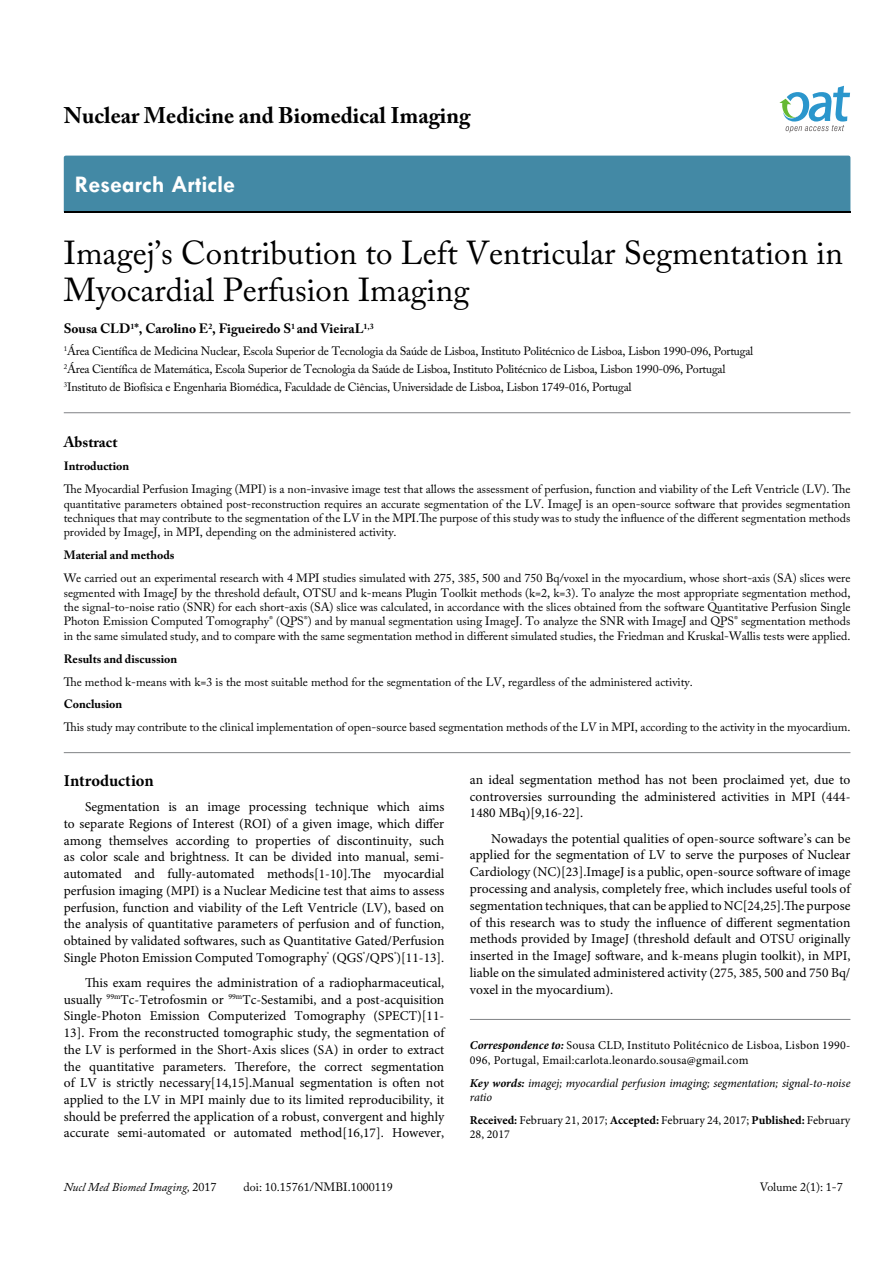
<style>
.page{position:relative;width:893px;height:1263px;background:#fff}
.page>*{position:absolute;margin:0;border:0;box-sizing:border-box;transform-origin:0 0}
.t1{font:33px/37.5px "Adobe Caslon Pro";color:#000}
.t2{font:700 24px "Tw Cen";color:#fff}
.t3{font:700 22.5px "Adobe Caslon Pro";color:#000}
.t4{font:700 16.5px "Minion Pro";letter-spacing:-.005em;color:#000}
.t5{font:700 15px "Adobe Caslon Pro";color:#000}
.t6{font:13.5px/16.8px "Minion Pro";color:#000;text-align:justify}
.t7{font:700 13.5px "Adobe Caslon Pro";color:#000}
.t8{font:12px/14.4px "Adobe Caslon Pro";color:#000;text-align:justify}
.t9{font:12px/18px "Adobe Caslon Pro";letter-spacing:-.02em;color:#000}
.t10{font:12px/14.4px "Minion Pro";letter-spacing:.01em;color:#000}
.t11{font:italic 12px/14.4px "Minion Pro";letter-spacing:-.01em;color:#000}
.t12{font:700 12px "Adobe Caslon Pro";color:#000}
.t13{font:italic 12px "Adobe Caslon Pro";color:#000}
.s1{font-weight:700;font-style:italic}
.s2{font-weight:700}
.s3{font-style:normal}
</style>
<div class="page">
<div style="left:64px;top:156px;width:786px;height:56px;background:#4389a5"></div>
<svg style="left:779px;top:86px;width:71px;height:47px"></svg>
<hr style="left:64px;top:412px;width:786px;height:1px;background:#808285">
<hr style="left:64px;top:752px;width:786px;height:1px;background:#808285">
<hr style="left:470px;top:1019px;width:380px;height:1px;background:#808285">
<h3 class="t3" style="left:64px;top:102px;width:408px">Nuclear Medicine and Biomedical Imaging</h3>
<h2 class="t2" style="left:75px;top:170px;width:162px">Research Article</h2>
<h1 class="t1" style="left:64px;top:234px;width:781px">Imagej’s Contribution to Left Ventricular Segmentation in<br>Myocardial Perfusion Imaging</h1>
<p class="t7" style="left:64px;top:321px;width:311px">Sousa CLD<sup>1</sup>*, Carolino E<sup>2</sup>, Figueiredo S<sup>1</sup> and VieiraL<sup>1,3</sup></p>
<p class="t9" style="left:64px;top:342px;width:691px"><sup>1</sup>Área Científica de Medicina Nuclear, Escola Superior de Tecnologia da Saúde de Lisboa, Instituto Politécnico de Lisboa, Lisbon 1990-096, Portugal<br><sup>2</sup>Área Científica de Matemática, Escola Superior de Tecnologia da Saúde de Lisboa, Instituto Politécnico de Lisboa, Lisbon 1990-096, Portugal<br><sup>3</sup>Instituto de Biofísica e Engenharia Biomédica, Faculdade de Ciências, Universidade de Lisboa, Lisbon 1749-016, Portugal</p>
<p class="t5" style="left:64px;top:433px;width:55px">Abstract</p>
<p class="t12" style="left:64px;top:459px;width:67px">Introduction</p>
<p class="t8" style="left:64px;top:482px;width:788px">The Myocardial Perfusion Imaging (MPI) is a non-invasive image test that allows the assessment of perfusion, function and viability of the Left Ventricle (LV). The quantitative parameters obtained post-reconstruction requires an accurate segmentation of the LV. ImageJ is an open-source software that provides segmentation techniques that may contribute to the segmentation of the LV in the MPI.The purpose of this study was to study the influence of the different segmentation methods provided by ImageJ, in MPI, depending on the administered activity.</p>
<p class="t12" style="left:64px;top:548px;width:112px">Material and methods</p>
<p class="t8" style="left:64px;top:571px;width:788px">We carried out an experimental research with 4 MPI studies simulated with 275, 385, 500 and 750 Bq/voxel in the myocardium, whose short-axis (SA) slices were segmented with ImageJ by the threshold default, OTSU and k-means Plugin Toolkit methods (k=2, k=3). To analyze the most appropriate segmentation method, the signal-to-noise ratio (SNR) for each short-axis (SA) slice was calculated, in accordance with the slices obtained from the software Quantitative Perfusion Single Photon Emission Computed Tomography<sup>®</sup> (QPS<sup>®</sup>) and by manual segmentation using ImageJ. To analyze the SNR with ImageJ and QPS<sup>®</sup> segmentation methods in the same simulated study, and to compare with the same segmentation method in different simulated studies, the Friedman and Kruskal-Wallis tests were applied.</p>
<p class="t12" style="left:64px;top:651px;width:115px">Results and discussion</p>
<p class="t8" style="left:64px;top:674px;width:631px">The method k-means with k=3 is the most suitable method for the segmentation of the LV, regardless of the administered activity.</p>
<p class="t12" style="left:64px;top:697px;width:60px">Conclusion</p>
<p class="t8" style="left:64px;top:720px;width:788px">This study may contribute to the clinical implementation of open-source based segmentation methods of the LV in MPI, according to the activity in the myocardium.</p>
<p class="t4" style="left:64px;top:769px;width:91px">Introduction</p>
<p class="t6" style="left:64px;top:798px;width:382px;text-indent:21px">Segmentation is an image processing technique which aims to separate Regions of Interest (ROI) of a given image, which differ among themselves according to properties of discontinuity, such as color scale and brightness. It can be divided into manual, semi&shy;automated and fully-automated methods[1-10].The myocardial perfusion imaging (MPI) is a Nuclear Medicine test that aims to assess perfusion, function and viability of the Left Ventricle (LV), based on the analysis of quantitative parameters of perfusion and of function, obtained by validated softwares, such as Quantitative Gated/Perfusion Single Photon Emission Computed Tomography<sup>®</sup> (QGS<sup>®</sup>/QPS<sup>®</sup>)[11-13].</p>
<p class="t6" style="left:64px;top:974px;width:382px;text-indent:21px">This exam requires the administration of a radiopharmaceutical, usually <sup>99m</sup>Tc-Tetrofosmin or <sup>99m</sup>Tc-Sestamibi, and a post-acquisition Single-Photon Emission Computerized Tomography (SPECT)[11- 13]. From the reconstructed tomographic study, the segmentation of the LV is performed in the Short-Axis slices (SA) in order to extract the quantitative parameters. Therefore, the correct segmentation of LV is strictly necessary[14,15].Manual segmentation is often not applied to the LV in MPI mainly due to its limited reproducibility, it should be preferred the application of a robust, convergent and highly accurate semi-automated or automated method[16,17]. However,</p>
<p class="t6" style="left:470px;top:771px;width:382px">an ideal segmentation method has not been proclaimed yet, due to controversies surrounding the administered activities in MPI (444- 1480 MBq)[9,16-22].</p>
<p class="t6" style="left:470px;top:830px;width:382px;text-indent:21px">Nowadays the potential qualities of open-source software’s can be applied for the segmentation of LV to serve the purposes of Nuclear Cardiology (NC)[23].ImageJ is a public, open-source software of image processing and analysis, completely free, which includes useful tools of segmentation techniques, that can be applied to NC[24,25].The purpose of this research was to study the influence of different segmentation methods provided by ImageJ (threshold default and OTSU originally inserted in the ImageJ software, and k-means plugin toolkit), in MPI, liable on the simulated administered activity (275, 385, 500 and 750 Bq/ voxel in the myocardium).</p>
<p class="t10" style="left:470px;top:1038px;width:382px"><span class="s1">Correspondence to:</span> Sousa CLD, Instituto Politécnico de Lisboa, Lisbon 1990-<br>096, Portugal, Email:carlota.leonardo.sousa@gmail.com</p>
<p class="t11" style="left:470px;top:1076px;width:382px"><span class="s2">Key words:</span> imagej; myocardial perfusion imaging; segmentation; signal-to-noise ratio</p>
<p class="t10" style="left:470px;top:1113px;width:382px"><span class="s2">Received:</span> February 21, 2017; <span class="s2">Accepted:</span> February 24, 2017; <span class="s2">Published:</span> February<br>28, 2017</p>
<p class="t13" style="left:64px;top:1180px;width:154px">Nucl Med Biomed Imaging, <span class="s3">2017</span></p>
<p class="t8" style="left:244px;top:1180px;width:151px">doi: 10.15761/NMBI.1000119</p>
<p class="t8" style="left:760px;top:1180px;width:84px">Volume 2(1): 1-7</p>
</div>
